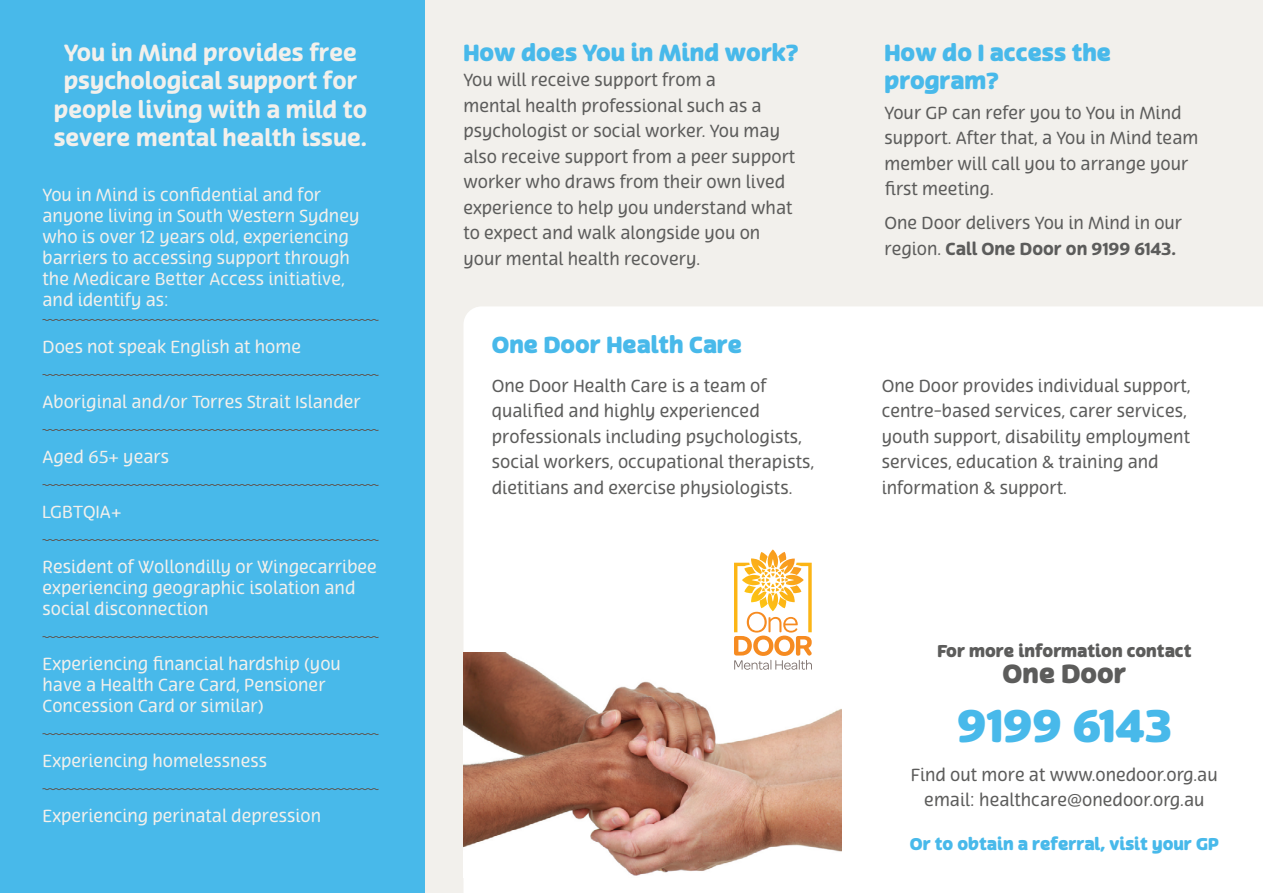
<style>
.page{position:relative;width:1263px;height:893px;background:#f2f0ec}
.page>*{position:absolute;margin:0;border:0;box-sizing:border-box;transform-origin:0 0}
.t1{font:900 44.25px "Terfens";color:#48b9ea}
.t2{font:900 25.5px "Terfens";color:#5c5c5b}
.t3{font:700 22.5px/28.5px "Terfens";color:#f2f0ec;text-align:center}
.t4{font:900 22.5px/28.5px "Terfens";color:#48b9ea}
.t5{font:16.8px/25.5px "Terfens";color:#5c5c5b}
.t6{font:16.8px/21px "Terfens";color:#f2f0ec}
.t7{font:900 16.5px "Terfens";color:#48b9ea}
.t8{font:900 16.5px "Terfens";color:#5c5c5b}
.s1{font-weight:700}
</style>
<div class="page">
<div style="left:0;top:0;width:424px;height:893px;background:#48b9ea"></div>
<div style="left:463px;top:307px;width:800px;height:586px;background:#fff"></div>
<img style="left:463px;top:652px;width:379px;height:225px">
<svg style="left:42px;top:319px;width:337px;height:2px"></svg>
<svg style="left:42px;top:374px;width:337px;height:2px"></svg>
<svg style="left:42px;top:429px;width:337px;height:2px"></svg>
<svg style="left:42px;top:484px;width:337px;height:2px"></svg>
<svg style="left:42px;top:539px;width:337px;height:2px"></svg>
<svg style="left:42px;top:636px;width:337px;height:2px"></svg>
<svg style="left:42px;top:733px;width:337px;height:2px"></svg>
<svg style="left:42px;top:788px;width:337px;height:2px"></svg>
<svg style="left:725px;top:546px;width:95px;height:132px;background:#fbe4bf"></svg>
<h3 class="t3" style="left:54px;top:39px;width:315px">You in Mind provides free psychological support for people living with a mild to severe mental health issue.</h3>
<p class="t6" style="left:43px;top:185px;width:318px">You in Mind is confidential and for anyone living in South Western Sydney who is over 12 years old, experiencing barriers to accessing support through the Medicare Better Access initiative, and identify as:</p>
<p class="t6" style="left:43px;top:336px;width:260px">Does not speak English at home</p>
<p class="t6" style="left:43px;top:391px;width:320px">Aboriginal and/or Torres Strait Islander</p>
<p class="t6" style="left:43px;top:446px;width:128px">Aged 65+ years</p>
<p class="t6" style="left:43px;top:501px;width:80px">LGBTQIA+</p>
<p class="t6" style="left:43px;top:556px;width:336px">Resident of Wollondilly or Wingecarribee experiencing geographic isolation and social disconnection</p>
<p class="t6" style="left:43px;top:653px;width:300px">Experiencing financial hardship (you have a Health Care Card, Pensioner<br>Concession Card or similar)</p>
<p class="t6" style="left:43px;top:750px;width:226px">Experiencing homelessness</p>
<p class="t6" style="left:43px;top:805px;width:280px">Experiencing perinatal depression</p>
<h3 class="t4" style="left:463px;top:39px;width:337px">How does You in Mind work?</h3>
<p class="t5" style="left:463px;top:67px;width:333px">You will receive support from a<br>mental health professional such as a psychologist or social worker. You may also receive support from a peer support worker who draws from their own lived experience to help you understand what to expect and walk alongside you on your mental health recovery.</p>
<h3 class="t4" style="left:492px;top:332px;width:252px">One Door Health Care</h3>
<h3 class="t4" style="left:884px;top:39px;width:228px">How do I access the program?</h3>
<p class="t5" style="left:884px;top:100px;width:315px">Your GP can refer you to You in Mind support. After that, a You in Mind team member will call you to arrange your first meeting.</p>
<p class="t5" style="left:884px;top:211px;width:299px">One Door delivers You in Mind in our region. <span class="s1">Call One Door on 9199 6143.</span></p>
<p class="t5" style="left:492px;top:373px;width:324px">One Door Health Care is a team of qualified and highly experienced professionals including psychologists, social workers, occupational therapists, dietitians and exercise physiologists.</p>
<p class="t5" style="left:882px;top:373px;width:311px">One Door provides individual support, centre-based services, carer services, youth support, disability employment services, education &amp; training and information &amp; support.</p>
<p class="t8" style="left:937px;top:641px;width:255px">For more information contact</p>
<h2 class="t2" style="left:1003px;top:657px;width:125px">One Door</h2>
<h1 class="t1" style="left:957px;top:697px;width:216px">9199 6143</h1>
<p class="t5" style="left:911px;top:762px;width:308px;line-height:25px;text-align:center">Find out more at www.onedoor.org.au email: healthcare@onedoor.org.au</p>
<p class="t7" style="left:910px;top:834px;width:311px">Or to obtain a referral, visit your GP</p>
</div>
